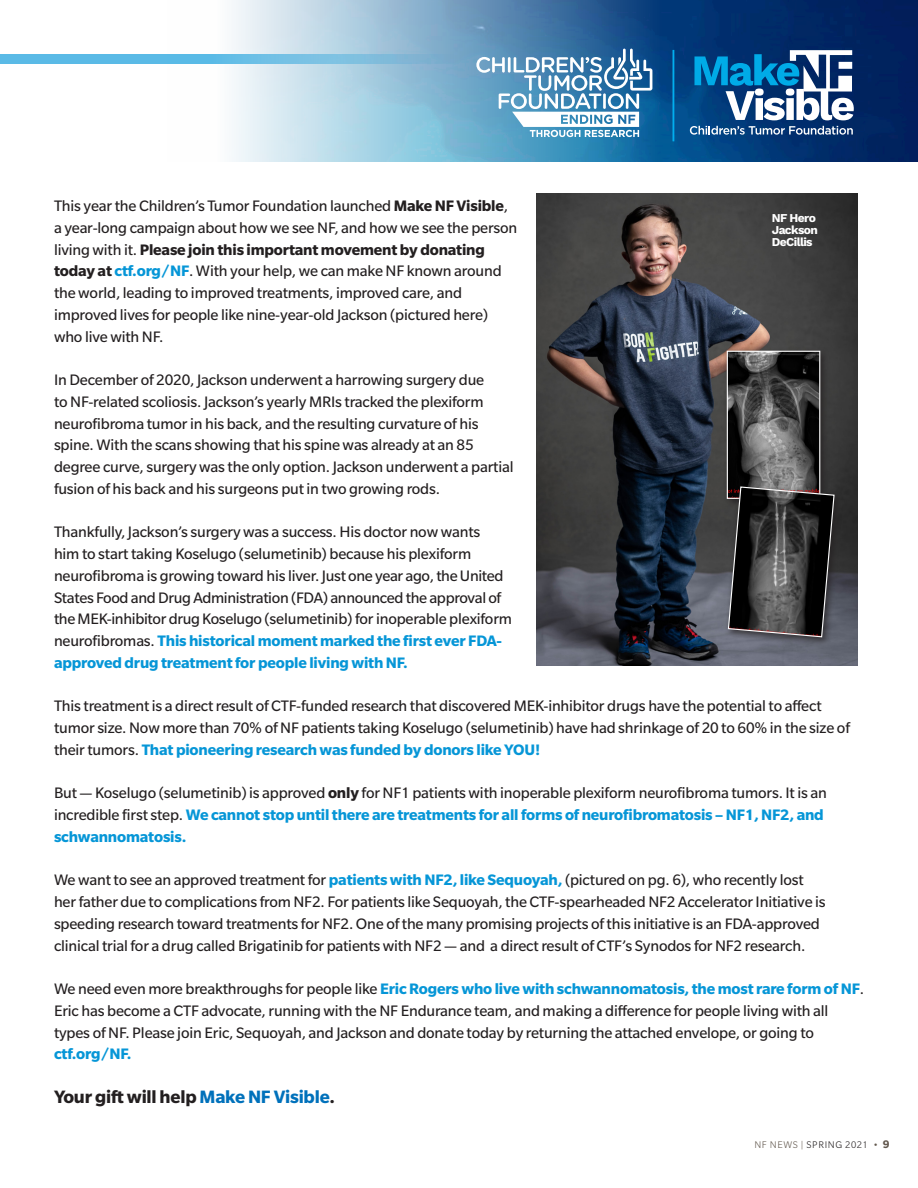
<style>
.page{position:relative;width:918px;height:1188px;background:#fff}
.page>*{position:absolute;margin:0;border:0;box-sizing:border-box;transform-origin:0 0}
.t1{font:700 19.5px "Slate Pro";letter-spacing:-.01em;color:#231f20}
.t2{font:16.5px/21.8px "Slate Pro";letter-spacing:-.01em;color:#231f20}
.t3{font:700 16.5px "Slate Pro";letter-spacing:-.01em;color:#0696d7}
.t4{font:700 12px/12px "Work Sans";letter-spacing:-.05em;color:#fff}
.t5{font:300 10.5px "Slate Pro";letter-spacing:.06em;color:#231f20}
.s1{font-weight:700}
.s2{font-weight:700;color:#0696d7}
.s3{color:#0071bb}
.s4{color:#62584e}
.s5{font-weight:700;font-size:12px;color:#62584e}
</style>
<div class="page">
<img style="left:232px;top:0;width:686px;height:162px">
<svg style="left:694px;top:50px;width:160px;height:70px"></svg>
<div style="left:838px;top:62px;width:14px;height:7px;background:#fff"></div>
<svg style="left:690px;top:126px;width:163px;height:9px"></svg>
<svg style="left:476px;top:49px;width:176px;height:88px"></svg>
<div style="left:673px;top:50px;width:1px;height:91px;border:1px solid #00aeef"></div>
<svg style="left:0;top:54px;width:675px;height:10px;background:#67add4"></svg>
<img style="left:536px;top:194px;width:322px;height:472px">
<div style="left:723px;top:347px;width:107px;height:162px;background:#231f20;opacity:.75"></div>
<img style="left:729px;top:353px;width:89px;height:130px">
<div style="left:727px;top:351px;width:93px;height:148px;border:1px solid #fff"></div>
<div style="left:724px;top:483px;width:120px;height:163px;background:#231f20;opacity:.75"></div>
<svg style="left:727px;top:486px;width:108px;height:152px;background:#3b3a3b"></svg>
<p class="t2" style="left:54px;top:195px;width:465px">This year the Children’s Tumor Foundation launched <span class="s1">Make NF Visible</span>, a year-long campaign about how we see NF, and how we see the person living with it. <span class="s1">Please join this important movement by donating today at</span> <span class="s2">ctf.org/NF</span>. With your help, we can make NF known around the world, leading to improved treatments, improved care, and improved lives for people like nine-year-old Jackson (pictured here) who live with NF.</p>
<p class="t2" style="left:54px;top:369px;width:461px">In December of 2020, Jackson underwent a harrowing surgery due<br>to NF-related scoliosis. Jackson’s yearly MRIs tracked the plexiform neurofibroma tumor in his back, and the resulting curvature of his spine. With the scans showing that his spine was already at an 85 degree curve, surgery was the only option. Jackson underwent a partial fusion of his back and his surgeons put in two growing rods.</p>
<p class="t2" style="left:54px;top:521px;width:460px">Thankfully, Jackson’s surgery was a success. His doctor now wants<br>him to start taking Koselugo (selumetinib) because his plexiform neurofibroma is growing toward his liver. Just one year ago, the United States Food and Drug Administration (FDA) announced the approval of the MEK-inhibitor drug Koselugo (selumetinib) for inoperable plexiform neurofibromas. <span class="s2">This historical moment marked the first ever FDA&shy;approved drug treatment for people living with NF.</span></p>
<p class="t2" style="left:54px;top:695px;width:797px">This treatment is a direct result of CTF-funded research that discovered MEK-inhibitor drugs have the potential to affect tumor size. Now more than 70% of NF patients taking Koselugo (selumetinib) have had shrinkage of 20 to 60% in the size of their tumors. <span class="s2">That pioneering research was funded by donors like YOU!</span></p>
<p class="t2" style="left:54px;top:782px;width:774px">But — Koselugo (selumetinib) is approved <span class="s1">only</span> for NF1 patients with inoperable plexiform neurofibroma tumors. It is an incredible first step. <span class="s2">We cannot stop until there are treatments for all forms of neurofibromatosis – NF1, NF2, and schwannomatosis.</span></p>
<p class="t2" style="left:54px;top:869px;width:773px">We want to see an approved treatment for <span class="s2">patients with NF2, like Sequoyah,</span> (pictured on pg. 6), who recently lost her father due to complications from NF2. For patients like Sequoyah, the CTF-spearheaded NF2 Accelerator Initiative is speeding research toward treatments for NF2. One of the many promising projects of this initiative is an FDA-approved clinical trial for a drug called Brigatinib for patients with NF2 — and a direct result of CTF’s Synodos for NF2 research.</p>
<p class="t2" style="left:54px;top:978px;width:812px">We need even more breakthroughs for people like <span class="s2">Eric Rogers who live with schwannomatosis, the most rare form of NF</span>.<br>Eric has become a CTF advocate, running with the NF Endurance team, and making a difference for people living with all types of NF. Please join Eric, Sequoyah, and Jackson and donate today by returning the attached envelope, or going to</p>
<p class="t3" style="left:54px;top:1045px;width:79px">ctf.org/NF.</p>
<p class="t1" style="left:54px;top:1086px;width:283px">Your gift will help <span class="s3">Make NF Visible</span>.</p>
<p class="t4" style="left:772px;top:213px;width:47px">NF Hero<br>Jackson<br>DeCillis</p>
<p class="t5" style="left:754px;top:1140px;width:137px"><span class="s4">NF NEWS |</span> SPRING 2021 <span class="s4">•</span> <span class="s5">9</span></p>
</div>
